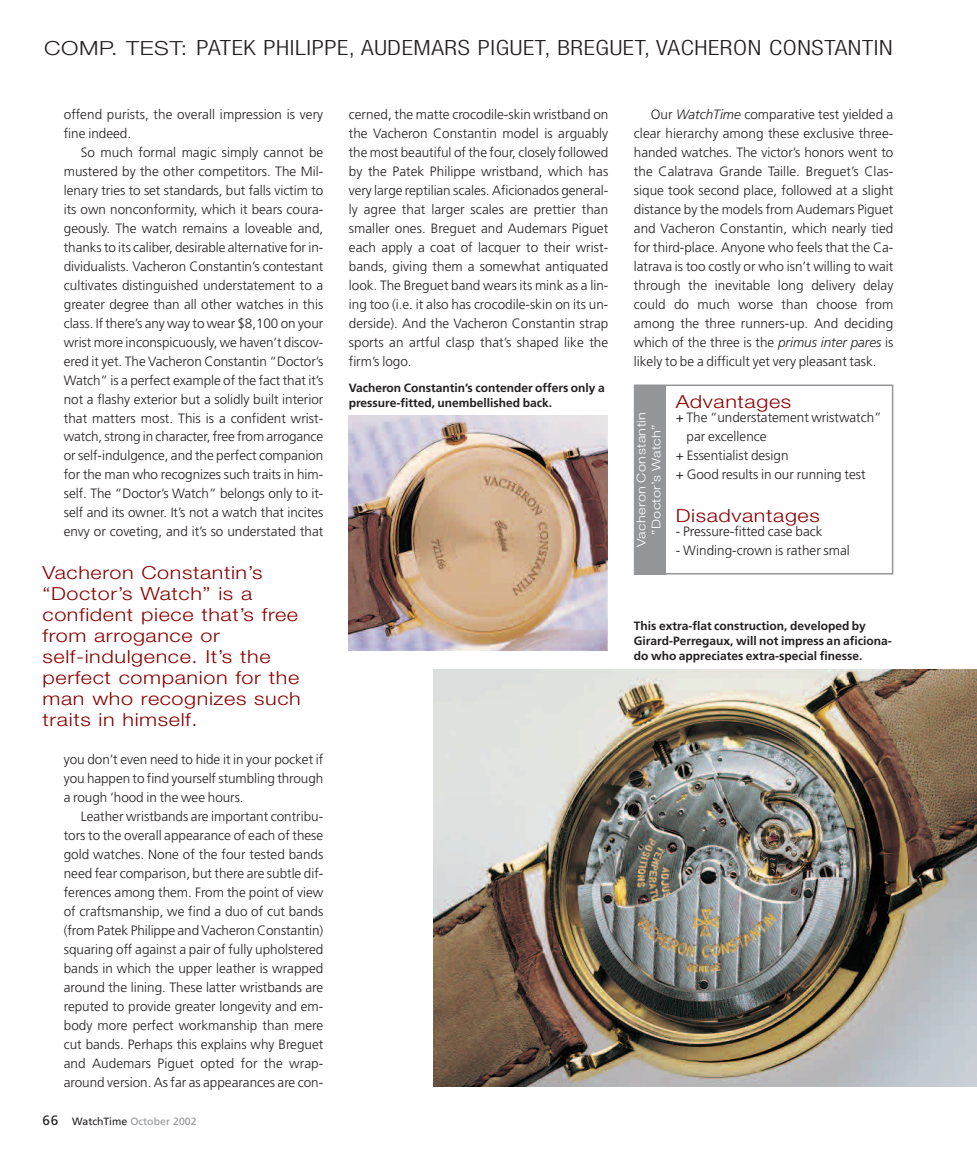
<style>
.page{position:relative;width:977px;height:1173px;background:#fff}
.page>*{position:absolute;margin:0;border:0;box-sizing:border-box;transform-origin:0 0}
.t1{font:300 condensed 21px "Helvetica Neue";letter-spacing:.025em;color:#231f20;scale:1.2 1}
.t2{font:300 18px/21px "Helvetica Neue";letter-spacing:.03em;color:#8b0202;scale:1.2 1}
.t3{font:300 13.5px/19px "Frutiger";color:#231f20;text-align:justify}
.t4{font:700 12px/15px "Frutiger";color:#231f20}
.t5{font:300 12px/15px "Helvetica Neue";letter-spacing:.03em;color:#fff;text-align:center;scale:1.2 1}
.t6{font:10.5px "Frutiger";color:#939598}
.s1{font-stretch:normal;font-size:19.5px}
.s2{font-size:13.5px;color:#231f20}
.s3{color:#231f20}
.s4{font-style:italic}
</style>
<div class="page">
<img style="left:434px;top:669px;width:542px;height:418px">
<img style="left:349px;top:416px;width:258px;height:234px">
<div style="left:634px;top:385px;width:259px;height:190px;border:2px solid #939598"></div>
<div style="left:634px;top:385px;width:31px;height:190px;background:#939598"></div>
<h1 class="t1" style="left:44px;top:40px;width:708px"><span class="s1">COMP. TEST:</span> PATEK PHILIPPE, AUDEMARS PIGUET, BREGUET, VACHERON CONSTANTIN</h1>
<p class="t3" style="left:64px;top:106px;width:261px">offend purists, the overall impression is very fine indeed.</p>
<p class="t3" style="left:64px;top:144px;width:261px;text-indent:17px">So much formal magic simply cannot be mustered by the other competitors. The Mil&shy;lenary tries to set standards, but falls victim to its own nonconformity, which it bears coura&shy;geously. The watch remains a loveable and, thanks to its caliber, desirable alternative for in&shy;dividualists. Vacheron Constantin’s contestant cultivates distinguished understatement to a greater degree than all other watches in this class. If there’s any way to wear $8,100 on your wrist more inconspicuously, we haven’t discov&shy;ered it yet. The Vacheron Constantin “Doctor’s Watch” is a perfect example of the fact that it’s not a flashy exterior but a solidly built interior that matters most. This is a confident wrist&shy;watch, strong in character, free from arrogance or self-indulgence, and the perfect companion for the man who recognizes such traits in him&shy;self. The “Doctor’s Watch” belongs only to it&shy;self and its owner. It’s not a watch that incites envy or coveting, and it’s so understated that</p>
<h2 class="t2" style="left:43px;top:563px;width:217px">Vacheron Constantin’s “Doctor’s Watch” is a confident piece that’s free from arrogance or self-indulgence. It’s the perfect companion for the man who recognizes such traits in himself.</h2>
<p class="t3" style="left:64px;top:751px;width:261px">you don’t even need to hide it in your pocket if you happen to find yourself stumbling through a rough ‘hood in the wee hours.</p>
<p class="t3" style="left:64px;top:808px;width:261px;text-indent:17px">Leather wristbands are important contribu&shy;tors to the overall appearance of each of these gold watches. None of the four tested bands need fear comparison, but there are subtle dif&shy;ferences among them. From the point of view of craftsmanship, we find a duo of cut bands (from Patek Philippe and Vacheron Constantin) squaring off against a pair of fully upholstered bands in which the upper leather is wrapped around the lining. These latter wristbands are reputed to provide greater longevity and em&shy;body more perfect workmanship than mere cut bands. Perhaps this explains why Breguet and Audemars Piguet opted for the wrap&shy;around version. As far as appearances are con-</p>
<p class="t6" style="left:43px;top:1117px;width:156px"><span class="s2">66</span> <span class="s3">WatchTime</span> October 2002</p>
<p class="t3" style="left:349px;top:106px;width:261px">cerned, the matte crocodile-skin wristband on the Vacheron Constantin model is arguably the most beautiful of the four, closely followed by the Patek Philippe wristband, which has very large reptilian scales. Aficionados general&shy;ly agree that larger scales are prettier than smaller ones. Breguet and Audemars Piguet each apply a coat of lacquer to their wrist&shy;bands, giving them a somewhat antiquated look. The Breguet band wears its mink as a lin&shy;ing too (i.e. it also has crocodile-skin on its un&shy;derside). And the Vacheron Constantin strap sports an artful clasp that’s shaped like the firm’s logo.</p>
<p class="t3" style="left:634px;top:106px;width:261px;text-indent:17px">Our <span class="s4">WatchTime</span> comparative test yielded a clear hierarchy among these exclusive three&shy;handed watches. The victor’s honors went to the Calatrava Grande Taille. Breguet’s Clas&shy;sique took second place, followed at a slight distance by the models from Audemars Piguet and Vacheron Constantin, which nearly tied for third-place. Anyone who feels that the Ca&shy;latrava is too costly or who isn’t willing to wait through the inevitable long delivery delay could do much worse than choose from among the three runners-up. And deciding which of the three is the <span class="s4">primus inter pares</span> is likely to be a difficult yet very pleasant task.</p>
<h2 class="t2" style="left:675px;top:393px;width:98px">Advantages</h2>
<p class="t3" style="left:675px;top:409px;width:207px">+ The “understatement wristwatch”</p>
<p class="t3" style="left:686px;top:428px;width:82px">par excellence</p>
<p class="t3" style="left:675px;top:447px;width:114px">+ Essentialist design</p>
<p class="t3" style="left:675px;top:466px;width:191px">+ Good results in our running test</p>
<h2 class="t2" style="left:675px;top:507px;width:121px">Disadvantages</h2>
<p class="t3" style="left:675px;top:523px;width:148px">- Pressure-fitted case back</p>
<p class="t3" style="left:675px;top:542px;width:176px">- Winding-crown is rather smal</p>
<p class="t4" style="left:349px;top:381px;width:257px">Vacheron Constantin’s contender offers only a pressure-fitted, unembellished back.</p>
<p class="t5" style="left:634px;top:547px;width:114px;rotate:-90deg">Vacheron Constantin ”Doctor’s Watch”</p>
<p class="t4" style="left:634px;top:619px;width:259px">This extra-flat construction, developed by<br>Girard-Perregaux, will not impress an aficiona&shy;do who appreciates extra-special finesse.</p>
</div>
